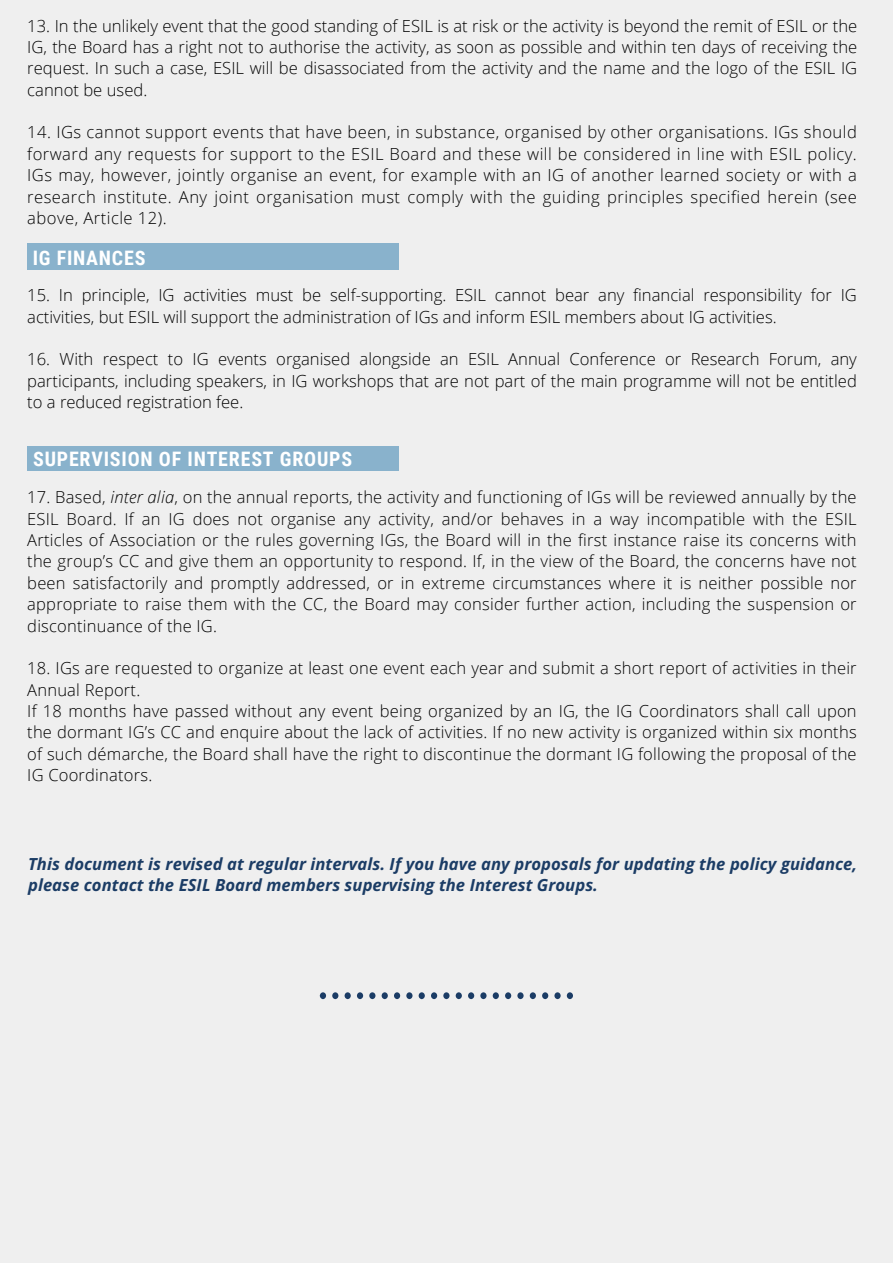
<style>
.page{position:relative;width:893px;height:1264px;background:#fff}
.page>*{position:absolute;margin:0;border:0;box-sizing:border-box;transform-origin:0 0}
.t1{font:700 19.95px "Roboto Condensed";letter-spacing:.04em;color:#fff}
.t2{font:300 16.65px/21.3px "Open Sans";color:#000;text-align:justify}
.t3{font:italic 700 16.65px/21.3px "Open Sans";letter-spacing:.005em;color:#1b3c65}
.t4{font:300 16.5px/21.3px "Open Sans";letter-spacing:.015em;color:#000;text-align:justify}
.s1{font-style:italic}
</style>
<div class="page">
<div style="left:0;top:0;width:892px;height:1262px;background:#efefef"></div>
<div style="left:27px;top:243px;width:371px;height:27px;background:#89b2cc"></div>
<div style="left:27px;top:446px;width:371px;height:25px;background:#89b2cc"></div>
<svg style="left:320px;top:992px;width:253px;height:7px"></svg>
<p class="t2" style="left:27px;top:15px;width:831px">13. In the unlikely event that the good standing of ESIL is at risk or the activity is beyond the remit of ESIL or the IG, the Board has a right not to authorise the activity, as soon as possible and within ten days of receiving the request. In such a case, ESIL will be disassociated from the activity and the name and the logo of the ESIL IG cannot be used.</p>
<p class="t2" style="left:27px;top:121px;width:831px">14. IGs cannot support events that have been, in substance, organised by other organisations. IGs should forward any requests for support to the ESIL Board and these will be considered in line with ESIL policy.<br>IGs may, however, jointly organise an event, for example with an IG of another learned society or with a research institute. Any joint organisation must comply with the guiding principles specified herein (see above, Article 12).</p>
<p class="t1" style="left:33px;top:246px;width:114px">IG FINANCES</p>
<p class="t2" style="left:27px;top:284px;width:831px">15. In principle, IG activities must be self-supporting. ESIL cannot bear any financial responsibility for IG activities, but ESIL will support the administration of IGs and inform ESIL members about IG activities.</p>
<p class="t2" style="left:27px;top:348px;width:831px">16. With respect to IG events organised alongside an ESIL Annual Conference or Research Forum, any participants, including speakers, in IG workshops that are not part of the main programme will not be entitled to a reduced registration fee.</p>
<p class="t1" style="left:33px;top:447px;width:320px">SUPERVISION OF INTEREST GROUPS</p>
<p class="t4" style="left:27px;top:486px;width:830px">17. Based, <span class="s1">inter alia</span>, on the annual reports, the activity and functioning of IGs will be reviewed annually by the ESIL Board. If an IG does not organise any activity, and/or behaves in a way incompatible with the ESIL Articles of Association or the rules governing IGs, the Board will in the first instance raise its concerns with the group’s CC and give them an opportunity to respond. If, in the view of the Board, the concerns have not been satisfactorily and promptly addressed, or in extreme circumstances where it is neither possible nor appropriate to raise them with the CC, the Board may consider further action, including the suspension or discontinuance of the IG.</p>
<p class="t4" style="left:27px;top:657px;width:830px">18. IGs are requested to organize at least one event each year and submit a short report of activities in their<br>Annual Report.</p>
<p class="t4" style="left:27px;top:700px;width:830px">If 18 months have passed without any event being organized by an IG, the IG Coordinators shall call upon the dormant IG’s CC and enquire about the lack of activities. If no new activity is organized within six months of such démarche, the Board shall have the right to discontinue the dormant IG following the proposal of the IG Coordinators.</p>
<p class="t3" style="left:28px;top:852px;width:830px">This document is revised at regular intervals. If you have any proposals for updating the policy guidance, please contact the ESIL Board members supervising the Interest Groups.</p>
</div>
